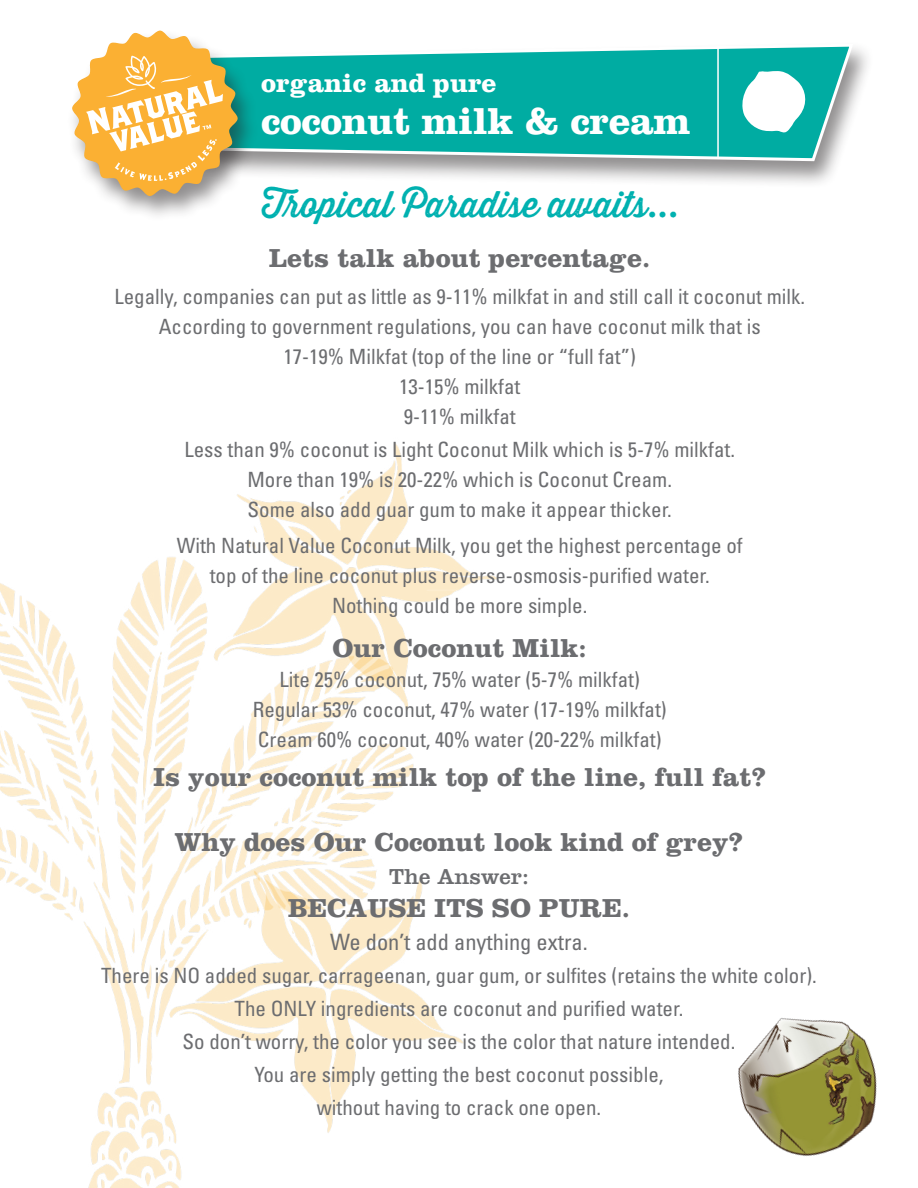
<style>
.page{position:relative;width:918px;height:1188px;background:#fff}
.page>*{position:absolute;margin:0;border:0;box-sizing:border-box;transform-origin:0 0}
.t1{font:700 39px "Clarendon LT";letter-spacing:-.01em;color:#fff}
.t2{font:36px "Thirsty Rough Reg";color:#00b1b0}
.t3{font:700 27px "Clarendon LT";color:#6c6d70}
.t4{font:700 27px "Clarendon LT";color:#fff}
.t5{font:condensed 22.5px "Univers";color:#6c6d70}
.t6{font:22.5px "Clarendon LT";color:#6c6d70}
.t7{font:condensed 21px/30px "Univers";color:#6c6d70;text-align:center}
</style>
<div class="page">
<img style="left:0;top:442px;width:498px;height:746px">
<img style="left:738px;top:1018px;width:139px;height:138px">
<div style="left:158px;top:42px;width:716px;height:147px;background:#231f20;opacity:.5"></div>
<svg style="left:259px;top:42px;width:596px;height:121px;background:#2eb5ad"></svg>
<hr style="left:717px;top:48px;width:2px;height:110px;background:#fff">
<div style="left:65px;top:29px;width:194px;height:194px;background:#231f20;opacity:.5"></div>
<svg style="left:72px;top:30px;width:166px;height:166px"></svg>
<svg style="left:742px;top:71px;width:66px;height:62px"></svg>
<p class="t4" style="left:261px;top:66px;width:237px">organic and pure</p>
<h1 class="t1" style="left:261px;top:97px;width:431px">coconut milk &amp; cream</h1>
<h2 class="t2" style="left:262px;top:178px;width:419px">Tropical Paradise awaits...</h2>
<p class="t3" style="left:269px;top:241px;width:382px">Lets talk about percentage.</p>
<p class="t7" style="left:114px;top:282px;width:692px">Legally, companies can put as little as 9-11% milkfat in and still call it coconut milk.<br>According to government regulations, you can have coconut milk that is<br>17-19% Milkfat (top of the line or “full fat”)<br>13-15% milkfat<br>9-11% milkfat</p>
<p class="t7" style="left:185px;top:435px;width:552px">Less than 9% coconut is Light Coconut Milk which is 5-7% milkfat.<br>More than 19% is 20-22% which is Coconut Cream.<br>Some also add guar gum to make it appear thicker.</p>
<p class="t7" style="left:177px;top:531px;width:568px">With Natural Value Coconut Milk, you get the highest percentage of top of the line coconut plus reverse-osmosis-purified water.<br>Nothing could be more simple.</p>
<p class="t3" style="left:333px;top:631px;width:256px">Our Coconut Milk:</p>
<p class="t7" style="left:253px;top:664px;width:416px">Lite 25% coconut, 75% water (5-7% milkfat)<br>Regular 53% coconut, 47% water (17-19% milkfat)<br>Cream 60% coconut, 40% water (20-22% milkfat)</p>
<p class="t3" style="left:153px;top:761px;width:615px">Is your coconut milk top of the line, full fat?</p>
<p class="t3" style="left:174px;top:825px;width:571px">Why does Our Coconut look kind of grey?</p>
<p class="t6" style="left:389px;top:863px;width:141px">The Answer:</p>
<p class="t3" style="left:288px;top:891px;width:343px">BECAUSE ITS SO PURE.</p>
<p class="t5" style="left:330px;top:927px;width:259px">We don’t add anything extra.</p>
<p class="t7" style="left:101px;top:958px;width:717px;line-height:33px">There is NO added sugar, carrageenan, guar gum, or sulfites (retains the white color).<br>The ONLY ingredients are coconut and purified water.<br>So don’t worry, the color you see is the color that nature intended.<br>You are simply getting the best coconut possible,<br>without having to crack one open.</p>
</div>
